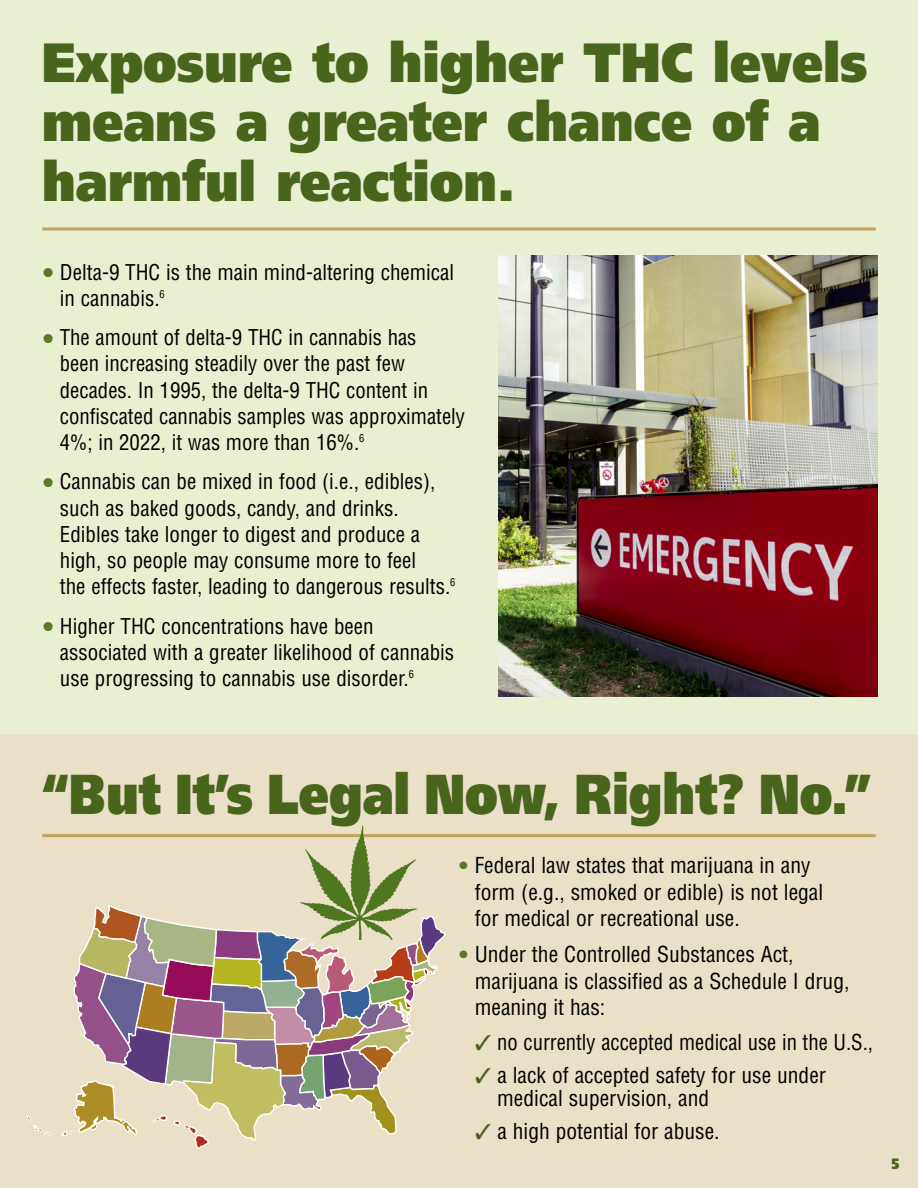
<style>
.page{position:relative;width:918px;height:1188px;background:#e9efd1}
.page>*{position:absolute;margin:0;border:0;box-sizing:border-box;transform-origin:0 0}
.t1{font:900 56.25px "Frutiger";color:#49641b;scale:.85 1}
.t2{font:900 55.2px/59.7px "Frutiger";color:#49641b;scale:.89 1}
.t3{font:condensed 21.45px/26.4px "Helvetica";color:#000}
.t4{font:condensed 21.45px "Helvetica";color:#000;scale:.96 1}
.t5{font:condensed 21.3px/26.2px "Helvetica";color:#000}
.t6{font:900 15px "Frutiger";color:#49641b;scale:.89 1}
.s1{font-family:"Frutiger";font-weight:900;font-stretch:normal;font-size:24.3px;color:#587821}
.s2{font-family:"Helvetica Neue";font-weight:900;font-stretch:normal;color:#587821}
.s3{color:#49641b}
</style>
<div class="page">
<div style="left:0;top:734px;width:918px;height:454px;background:#eae0c8"></div>
<img style="left:498px;top:256px;width:380px;height:440px">
<svg style="left:26px;top:1116px;width:26px;height:20px"></svg>
<hr style="left:42px;top:834px;width:834px;height:3px;background:#c0a25a">
<hr style="left:42px;top:227px;width:834px;height:3px;background:#c0a25a">
<svg style="left:60px;top:825px;width:386px;height:324px"></svg>
<h2 class="t2" style="left:42px;top:37px;width:929px">Exposure to higher THC levels means a greater chance of a harmful reaction.</h2>
<p class="t5" style="left:60px;top:261px;width:396px;text-indent:-18px"><span class="s1">•</span> Delta-9 THC is the main mind-altering chemical in cannabis.<sup>6</sup></p>
<p class="t5" style="left:60px;top:326px;width:407px;text-indent:-18px"><span class="s1">•</span> The amount of delta-9 THC in cannabis has<br>been increasing steadily over the past few decades. In 1995, the delta-9 THC content in confiscated cannabis samples was approximately 4%; in 2022, it was more than 16%.<sup>6</sup></p>
<p class="t5" style="left:60px;top:470px;width:397px;text-indent:-18px"><span class="s1">•</span> Cannabis can be mixed in food (i.e., edibles), such as baked goods, candy, and drinks.<br>Edibles take longer to digest and produce a high, so people may consume more to feel<br>the effects faster, leading to dangerous results.<sup>6</sup></p>
<p class="t5" style="left:60px;top:615px;width:396px;text-indent:-18px"><span class="s1">•</span> Higher THC concentrations have been associated with a greater likelihood of cannabis use progressing to cannabis use disorder.<sup>6</sup></p>
<h1 class="t1" style="left:42px;top:771px;width:977px">“But It’s Legal Now, Right? No.”</h1>
<p class="t3" style="left:475px;top:854px;width:350px;text-indent:-17px"><span class="s2">•</span> Federal law states that marijuana in any form (e.g., smoked or edible) is not legal for medical or recreational use.</p>
<p class="t3" style="left:475px;top:943px;width:376px;text-indent:-17px"><span class="s2">•</span> Under the Controlled Substances Act, marijuana is classified as a Schedule I drug, meaning it has:</p>
<p class="t4" style="left:475px;top:1034px;width:416px"><span class="s3">✓</span> no currently accepted medical use in the U.S.,</p>
<p class="t3" style="left:497px;top:1065px;width:330px;line-height:23.1px;text-indent:-22px"><span class="s3">✓</span> a lack of accepted safety for use under medical supervision, and</p>
<p class="t3" style="left:475px;top:1119px;width:246px"><span class="s3">✓</span> a high potential for abuse.</p>
<p class="t6" style="left:892px;top:1157px;width:10px">5</p>
</div>
